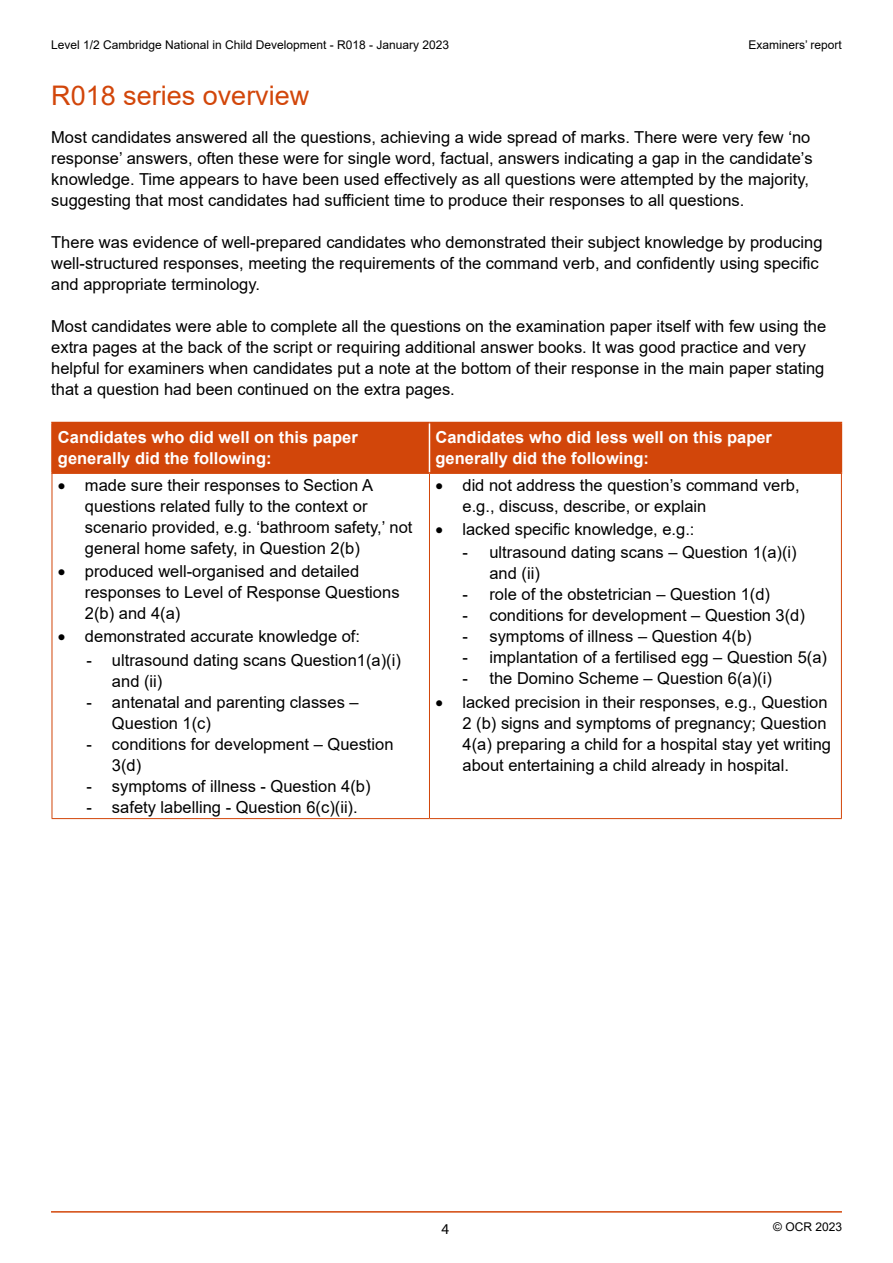
<style>
.page{position:relative;width:893px;height:1263px;background:#fff}
.page>*{position:absolute;margin:0;border:0;box-sizing:border-box;transform-origin:0 0}
.Heading_1{font:27px "Arial";color:#d2460a}
.Bullet_Level_2{font:16.5px/21px "Arial";color:#000}
.Table_header_row{font:700 16.5px/21px "Arial";color:#fff}
.t1{font:15px "Myriad Pro";color:#000}
.t2{font:12px "Arial";color:#000}
</style>
<div class="page">
<hr style="left:51px;top:1211px;width:791px;height:1px;background:#d2460a">
<div style="left:53px;top:423px;width:788px;height:49px;background:#d2460a"></div>
<hr style="left:429px;top:423px;width:1px;height:49px;background:#fff">
<hr style="left:51px;top:423px;width:2px;height:49px;background:#d2460a">
<hr style="left:51px;top:422px;width:378px;height:1px;background:#d2460a">
<hr style="left:51px;top:472px;width:378px;height:2px;background:#d2460a">
<hr style="left:429px;top:422px;width:413px;height:1px;background:#d2460a">
<hr style="left:841px;top:423px;width:1px;height:49px;background:#d2460a">
<hr style="left:429px;top:472px;width:413px;height:2px;background:#d2460a">
<hr style="left:52px;top:474px;width:1px;height:344px;background:#d2460a">
<hr style="left:429px;top:474px;width:1px;height:344px;background:#d2460a">
<hr style="left:841px;top:474px;width:1px;height:344px;background:#d2460a">
<hr style="left:52px;top:818px;width:377px;height:1px;background:#d2460a">
<hr style="left:429px;top:818px;width:413px;height:1px;background:#d2460a">
<p class="t2" style="left:51px;top:36px;width:400px">Level 1/2 Cambridge National in Child Development - R018 - January 2023</p>
<p class="t2" style="left:748px;top:36px;width:95px">Examiners’ report</p>
<p class="Heading_1" style="left:51px;top:77px;width:260px">R018 series overview</p>
<p class="Bullet_Level_2" style="left:51px;top:126px;width:763px">Most candidates answered all the questions, achieving a wide spread of marks. There were very few ‘no response’ answers, often these were for single word, factual, answers indicating a gap in the candidate’s knowledge. Time appears to have been used effectively as all questions were attempted by the majority, suggesting that most candidates had sufficient time to produce their responses to all questions.</p>
<p class="Bullet_Level_2" style="left:51px;top:231px;width:773px">There was evidence of well-prepared candidates who demonstrated their subject knowledge by producing well-structured responses, meeting the requirements of the command verb, and confidently using specific and appropriate terminology.</p>
<p class="Bullet_Level_2" style="left:51px;top:315px;width:776px">Most candidates were able to complete all the questions on the examination paper itself with few using the extra pages at the back of the script or requiring additional answer books. It was good practice and very helpful for examiners when candidates put a note at the bottom of their response in the main paper stating that a question had been continued on the extra pages.</p>
<p class="Table_header_row" style="left:58px;top:427px;width:301px">Candidates who did well on this paper generally did the following:</p>
<p class="Table_header_row" style="left:435px;top:427px;width:338px">Candidates who did less well on this paper generally did the following:</p>
<p class="Bullet_Level_2" style="left:85px;top:475px;width:329px;text-indent:-27px">• made sure their responses to Section A questions related fully to the context or scenario provided, e.g. ‘bathroom safety,’ not general home safety, in Question 2(b)</p>
<p class="Bullet_Level_2" style="left:85px;top:561px;width:316px;text-indent:-27px">• produced well-organised and detailed responses to Level of Response Questions<br>2(b) and 4(a)</p>
<p class="Bullet_Level_2" style="left:58px;top:626px;width:304px">• demonstrated accurate knowledge of:</p>
<p class="Bullet_Level_2" style="left:112px;top:649px;width:290px;text-indent:-25px">- ultrasound dating scans Question1(a)(i) and (ii)</p>
<p class="Bullet_Level_2" style="left:112px;top:691px;width:248px;text-indent:-25px">- antenatal and parenting classes –<br>Question 1(c)</p>
<p class="Bullet_Level_2" style="left:112px;top:733px;width:283px;text-indent:-25px">- conditions for development – Question<br>3(d)</p>
<p class="Bullet_Level_2" style="left:86px;top:775px;width:286px">- symptoms of illness - Question 4(b)</p>
<p class="Bullet_Level_2" style="left:86px;top:796px;width:273px">- safety labelling - Question 6(c)(ii).</p>
<p class="Bullet_Level_2" style="left:462px;top:475px;width:339px;text-indent:-27px">• did not address the question’s command verb, e.g., discuss, describe, or explain</p>
<p class="Bullet_Level_2" style="left:435px;top:519px;width:261px">• lacked specific knowledge, e.g.:</p>
<p class="Bullet_Level_2" style="left:489px;top:542px;width:309px;text-indent:-27px">- ultrasound dating scans – Question 1(a)(i) and (ii)</p>
<p class="Bullet_Level_2" style="left:462px;top:584px;width:309px">- role of the obstetrician – Question 1(d)</p>
<p class="Bullet_Level_2" style="left:462px;top:605px;width:344px">- conditions for development – Question 3(d)</p>
<p class="Bullet_Level_2" style="left:462px;top:626px;width:291px">- symptoms of illness – Question 4(b)</p>
<p class="Bullet_Level_2" style="left:462px;top:647px;width:366px">- implantation of a fertilised egg – Question 5(a)</p>
<p class="Bullet_Level_2" style="left:462px;top:668px;width:311px">- the Domino Scheme – Question 6(a)(i)</p>
<p class="Bullet_Level_2" style="left:462px;top:691px;width:370px;text-indent:-27px">• lacked precision in their responses, e.g., Question 2 (b) signs and symptoms of pregnancy; Question 4(a) preparing a child for a hospital stay yet writing about entertaining a child already in hospital.</p>
<p class="t1" style="left:442px;top:1219px;width:9px">4</p>
<p class="t2" style="left:773px;top:1219px;width:70px">© OCR 2023</p>
</div>
